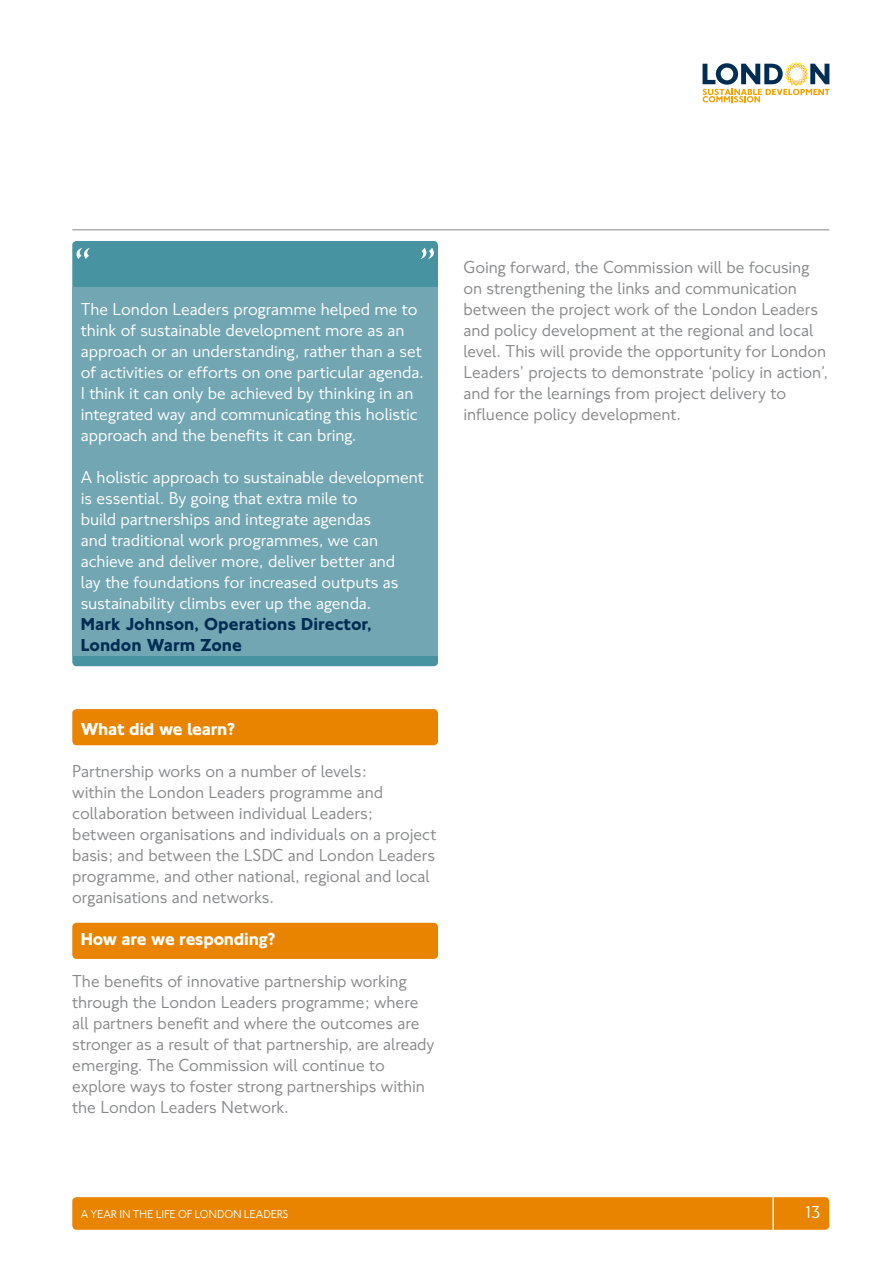
<style>
.page{position:relative;width:893px;height:1263px;background:#fff}
.page>*{position:absolute;margin:0;border:0;box-sizing:border-box;transform-origin:0 0}
.t1{font:51px "NJTFL";color:#fff}
.t2{font:18px/21px "NJTFL";letter-spacing:-.005em;color:#87888a}
.t3{font:18px/21px "NJTFL";letter-spacing:-.005em;color:#fff}
.t4{font:700 18px/21px "NJTFL";color:#002c53}
.t5{font:700 18px "NJTFL";letter-spacing:-.015em;color:#fff}
.t6{font:12px "NJTFL";letter-spacing:-.015em;color:#fff}
</style>
<div class="page">
<hr style="left:72px;top:230px;width:757px;height:1px;background:#87888a">
<svg style="left:702px;top:62px;width:128px;height:40px"></svg>
<div style="left:72px;top:1197px;width:757px;height:33px;background:#e98400;border-radius:4px"></div>
<hr style="left:772px;top:1194px;width:2px;height:41px;background:#fff">
<div style="left:72px;top:709px;width:366px;height:36px;background:#e98400;border-radius:4px"></div>
<div style="left:72px;top:923px;width:366px;height:36px;background:#e98400;border-radius:4px"></div>
<div style="left:72px;top:241px;width:366px;height:425px;background:#4793a1;border-radius:4px"></div>
<div style="left:72px;top:288px;width:366px;height:368px;background:#72a6b2"></div>
<h1 class="t1" style="left:72px;top:236px;width:22px">“</h1>
<h1 class="t1" style="left:417px;top:236px;width:22px">”</h1>
<p class="t3" style="left:81px;top:299px;width:345px">The London Leaders programme helped me to think of sustainable development more as an approach or an understanding, rather than a set of activities or efforts on one particular agenda.<br>I think it can only be achieved by thinking in an integrated way and communicating this holistic approach and the benefits it can bring.</p>
<p class="t3" style="left:81px;top:467px;width:345px">A holistic approach to sustainable development is essential. By going that extra mile to<br>build partnerships and integrate agendas<br>and traditional work programmes, we can achieve and deliver more, deliver better and<br>lay the foundations for increased outputs as sustainability climbs ever up the agenda.</p>
<p class="t4" style="left:81px;top:614px;width:292px">Mark Johnson, Operations Director,<br>London Warm Zone</p>
<p class="t2" style="left:463px;top:257px;width:366px">Going forward, the Commission will be focusing on strengthening the links and communication between the project work of the London Leaders and policy development at the regional and local level. This will provide the opportunity for London Leaders’ projects to demonstrate ‘policy in action’, and for the learnings from project delivery to influence policy development.</p>
<p class="t5" style="left:81px;top:719px;width:156px">What did we learn?</p>
<p class="t2" style="left:72px;top:761px;width:366px">Partnership works on a number of levels:<br>within the London Leaders programme and collaboration between individual Leaders; between organisations and individuals on a project basis; and between the LSDC and London Leaders programme, and other national, regional and local organisations and networks.</p>
<p class="t5" style="left:81px;top:929px;width:196px">How are we responding?</p>
<p class="t2" style="left:72px;top:971px;width:364px">The benefits of innovative partnership working through the London Leaders programme; where all partners benefit and where the outcomes are stronger as a result of that partnership, are already emerging. The Commission will continue to explore ways to foster strong partnerships within the London Leaders Network.</p>
<p class="t6" style="left:81px;top:1207px;width:209px">A YEAR IN THE LIFE OF LONDON LEADERS</p>
<p class="t3" style="left:803px;top:1202px;width:19px">13</p>
</div>
